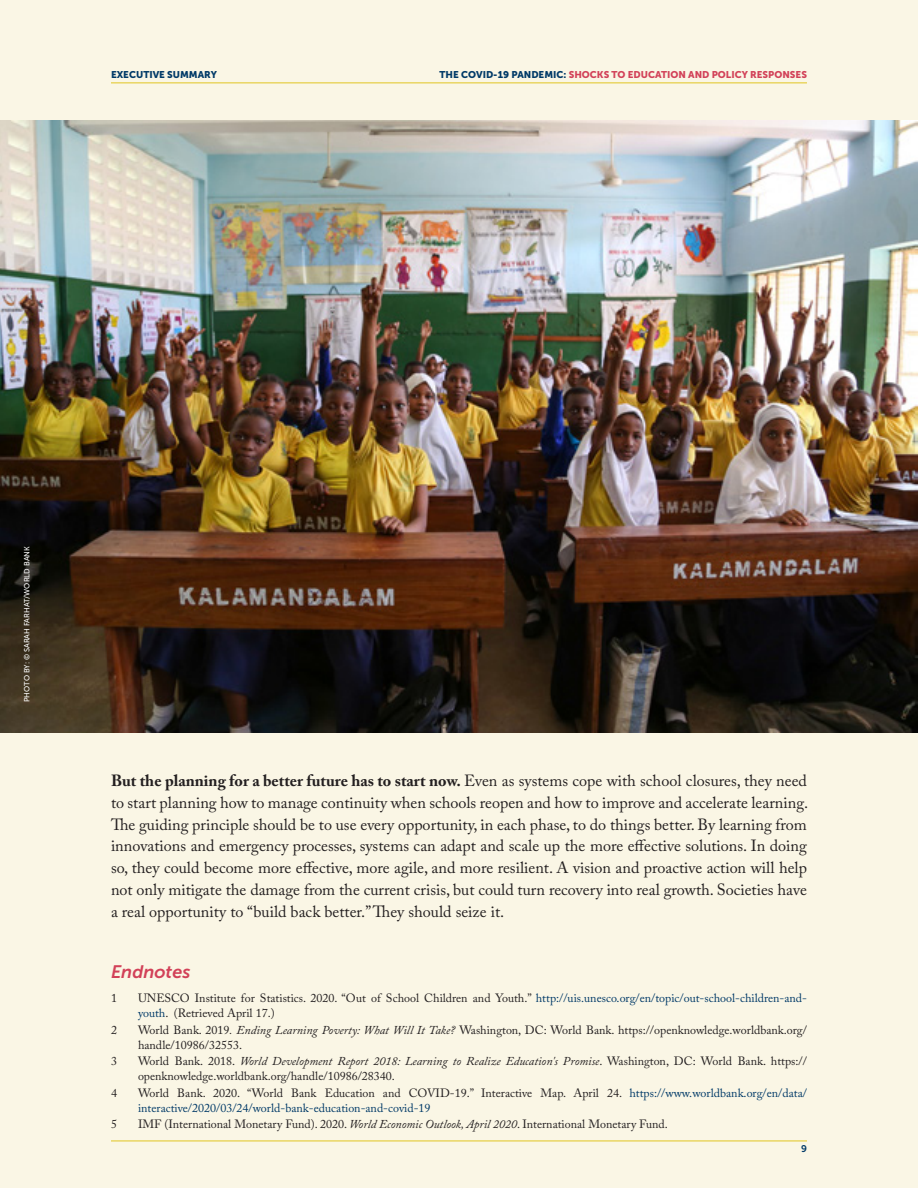
<style>
.page{position:relative;width:918px;height:1188px;background:#faf6e5}
.page>*{position:absolute;margin:0;border:0;box-sizing:border-box;transform-origin:0 0}
.Heading_3{font:italic 18px "Museo Sans 700";color:#d24158}
.t1{font:16.2px/21.8px "Adobe Caslon Pro";color:#231f20;text-align:justify}
.Footnote_text{font:12px/15px "Adobe Caslon Pro";color:#231f20}
.Footnote_text-2{font:12px/15px "Adobe Caslon Pro";color:#003967}
.t2{font:9.75px "Museo Sans 900";color:#d24158}
.t3{font:9.75px "Museo Sans 900";color:#003967}
.t4{font:9.75px "Museo Sans 700";color:#003967}
.Photo_Credit{font:7.5px "Museo Sans 500";color:#fff}
.s1{color:#003967}
.s2{font-weight:700}
.s3{font-style:italic}
.s4{color:#231f20}
</style>
<div class="page">
<img style="left:0;top:120px;width:918px;height:612px">
<hr style="left:111px;top:1141px;width:696px;height:1px;background:#e1c622">
<hr style="left:111px;top:82px;width:696px;height:1px;background:#e1c622">
<p class="t3" style="left:111px;top:69px;width:107px">EXECUTIVE SUMMARY</p>
<p class="t2" style="left:440px;top:69px;width:369px"><span class="s1">THE COVID-19 PANDEMIC:</span> SHOCKS TO EDUCATION AND POLICY RESPONSES</p>
<p class="Photo_Credit" style="left:23px;top:702px;width:157px;rotate:-90deg">PHOTO BY: © SARAH FARHAT/WORLD BANK</p>
<p class="t1" style="left:111px;top:770px;width:699px"><span class="s2">But the planning for a better future has to start now.</span> Even as systems cope with school closures, they need to start planning how to manage continuity when schools reopen and how to improve and accelerate learning.<br>The guiding principle should be to use every opportunity, in each phase, to do things better. By learning from innovations and emergency processes, systems can adapt and scale up the more effective solutions. In doing so, they could become more effective, more agile, and more resilient. A vision and proactive action will help not only mitigate the damage from the current crisis, but could turn recovery into real growth. Societies have a real opportunity to “build back better.” They should seize it.</p>
<p class="Heading_3" style="left:111px;top:962px;width:81px">Endnotes</p>
<p class="Footnote_text" style="left:111px;top:990px;width:7px">1</p>
<p class="Footnote_text" style="left:138px;top:990px;width:671px">UNESCO Institute for Statistics. 2020. “Out of School Children and Youth.” <span class="s1">http://uis.unesco.org/en/topic/out-school-children-and&shy;youth</span>. (Retrieved April 17.)</p>
<p class="Footnote_text" style="left:111px;top:1022px;width:7px">2</p>
<p class="Footnote_text" style="left:138px;top:1022px;width:671px">World Bank. 2019<span class="s3">. Ending Learning Poverty: What Will It Take?</span> Washington, DC: World Bank. https://openknowledge.worldbank.org/ handle/10986/32553.</p>
<p class="Footnote_text" style="left:111px;top:1053px;width:7px">3</p>
<p class="Footnote_text" style="left:138px;top:1053px;width:670px">World Bank. 2018. <span class="s3">World Development Report 2018: Learning to Realize Education's Promise</span>. Washington, DC: World Bank. https:// openknowledge.worldbank.org/handle/10986/28340.</p>
<p class="Footnote_text" style="left:111px;top:1085px;width:7px">4</p>
<p class="Footnote_text-2" style="left:138px;top:1085px;width:671px"><span class="s4">World Bank. 2020. “World Bank Education and COVID-19.” Interactive Map. April 24.</span> https://www.worldbank.org/en/data/ interactive/2020/03/24/world-bank-education-and-covid-19</p>
<p class="Footnote_text" style="left:111px;top:1116px;width:7px">5</p>
<p class="Footnote_text" style="left:138px;top:1116px;width:531px">IMF (International Monetary Fund). 2020. <span class="s3">World Economic Outlook, April 2020</span>. International Monetary Fund.</p>
<p class="t4" style="left:801px;top:1143px;width:7px">9</p>
</div>
